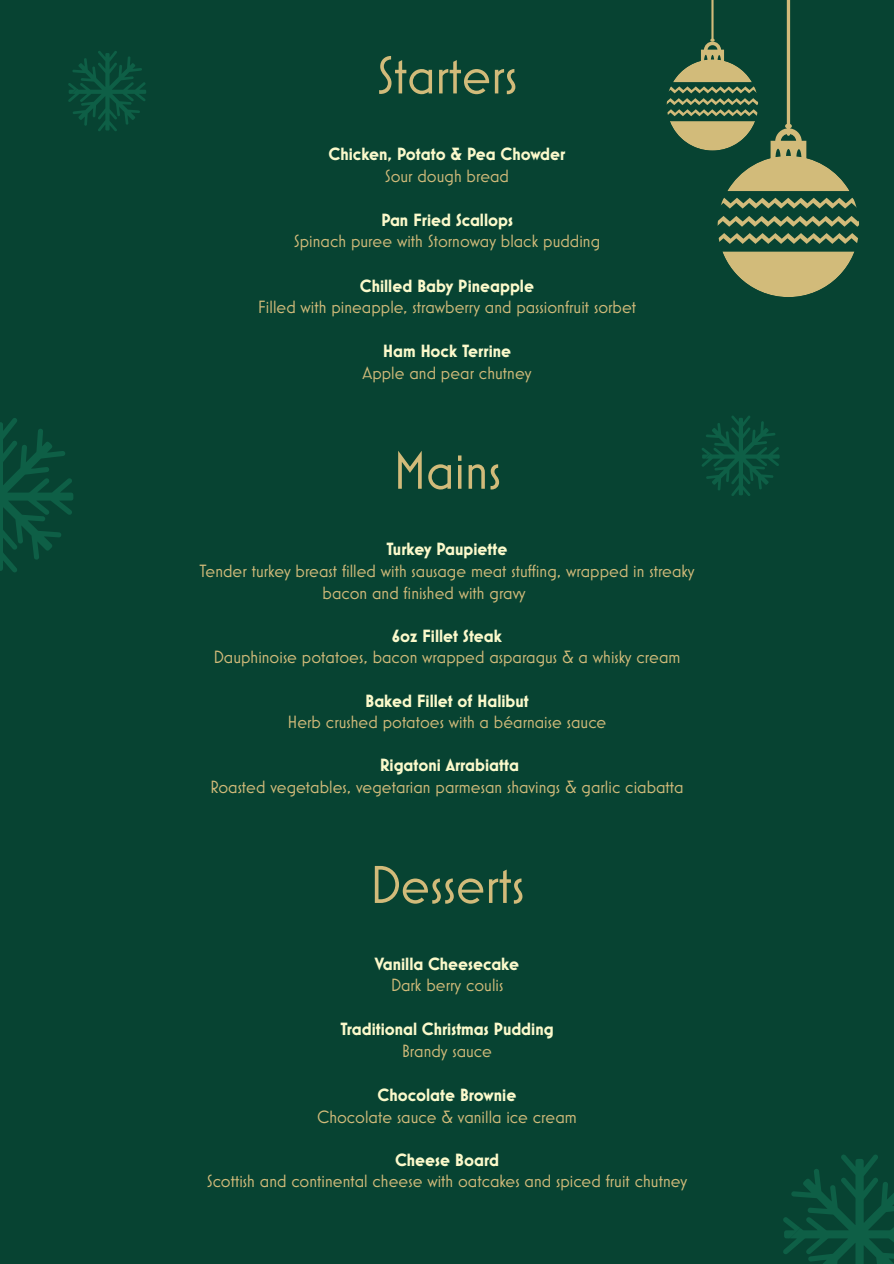
<style>
.page{position:relative;width:894px;height:1264px;background:#fff}
.page>*{position:absolute;margin:0;border:0;box-sizing:border-box;transform-origin:0 0}
.t1{font:54px "Mostra Nuova";color:#d2bb7a}
.t2{font:18px/21.6px "Mostra Nuova";color:#d2bb7a}
.t3{font:700 18px "Mostra Nuova";color:#fbf9cb}
</style>
<div class="page">
<div style="left:0;top:0;width:893px;height:1263px;background:#074332"></div>
<svg style="left:68px;top:51px;width:78px;height:80px"></svg>
<svg style="left:783px;top:1154px;width:110px;height:109px"></svg>
<svg style="left:702px;top:416px;width:77px;height:80px"></svg>
<svg style="left:722px;top:252px;width:132px;height:45px"></svg>
<svg style="left:666px;top:0;width:192px;height:244px"></svg>
<svg style="left:52px;top:451px;width:21px;height:87px"></svg>
<img style="left:0;top:418px;width:52px;height:155px">
<h1 class="t1" style="left:376px;top:44px;width:142px">Starters</h1>
<p class="t3" style="left:328px;top:143px;width:238px">Chicken, Potato &amp; Pea Chowder</p>
<p class="t2" style="left:385px;top:164px;width:126px">Sour dough bread</p>
<p class="t3" style="left:381px;top:209px;width:133px">Pan Fried Scallops</p>
<p class="t2" style="left:294px;top:230px;width:307px">Spinach puree with Stornoway black pudding</p>
<p class="t3" style="left:360px;top:275px;width:176px">Chilled Baby Pineapple</p>
<p class="t2" style="left:258px;top:296px;width:380px">Filled with pineapple, strawberry and passionfruit sorbet</p>
<p class="t3" style="left:383px;top:340px;width:130px">Ham Hock Terrine</p>
<p class="t2" style="left:362px;top:362px;width:170px">Apple and pear chutney</p>
<h1 class="t1" style="left:392px;top:439px;width:110px">Mains</h1>
<p class="t3" style="left:386px;top:538px;width:122px">Turkey Paupiette</p>
<p class="t2" style="left:322px;top:560px;width:373px;text-indent:-123px">Tender turkey breast filled with sausage meat stuffing, wrapped in streaky bacon and finished with gravy</p>
<p class="t3" style="left:391px;top:625px;width:112px">6oz Fillet Steak</p>
<p class="t2" style="left:213px;top:646px;width:468px">Dauphinoise potatoes, bacon wrapped asparagus &amp; a whisky cream</p>
<p class="t3" style="left:365px;top:690px;width:165px">Baked Fillet of Halibut</p>
<p class="t2" style="left:287px;top:711px;width:320px">Herb crushed potatoes with a béarnaise sauce</p>
<p class="t3" style="left:379px;top:754px;width:141px">Rigatoni Arrabiatta</p>
<p class="t2" style="left:210px;top:776px;width:474px">Roasted vegetables, vegetarian parmesan shavings &amp; garlic ciabatta</p>
<h1 class="t1" style="left:369px;top:853px;width:157px">Desserts</h1>
<p class="t3" style="left:375px;top:952px;width:145px">Vanilla Cheesecake</p>
<p class="t2" style="left:390px;top:974px;width:114px">Dark berry coulis</p>
<p class="t3" style="left:340px;top:1018px;width:215px">Traditional Christmas Pudding</p>
<p class="t2" style="left:402px;top:1039px;width:92px">Brandy sauce</p>
<p class="t3" style="left:377px;top:1084px;width:140px">Chocolate Brownie</p>
<p class="t2" style="left:317px;top:1105px;width:261px">Chocolate sauce &amp; vanilla ice cream</p>
<p class="t3" style="left:395px;top:1149px;width:105px">Cheese Board</p>
<p class="t2" style="left:207px;top:1170px;width:481px">Scottish and continental cheese with oatcakes and spiced fruit chutney</p>
</div>
